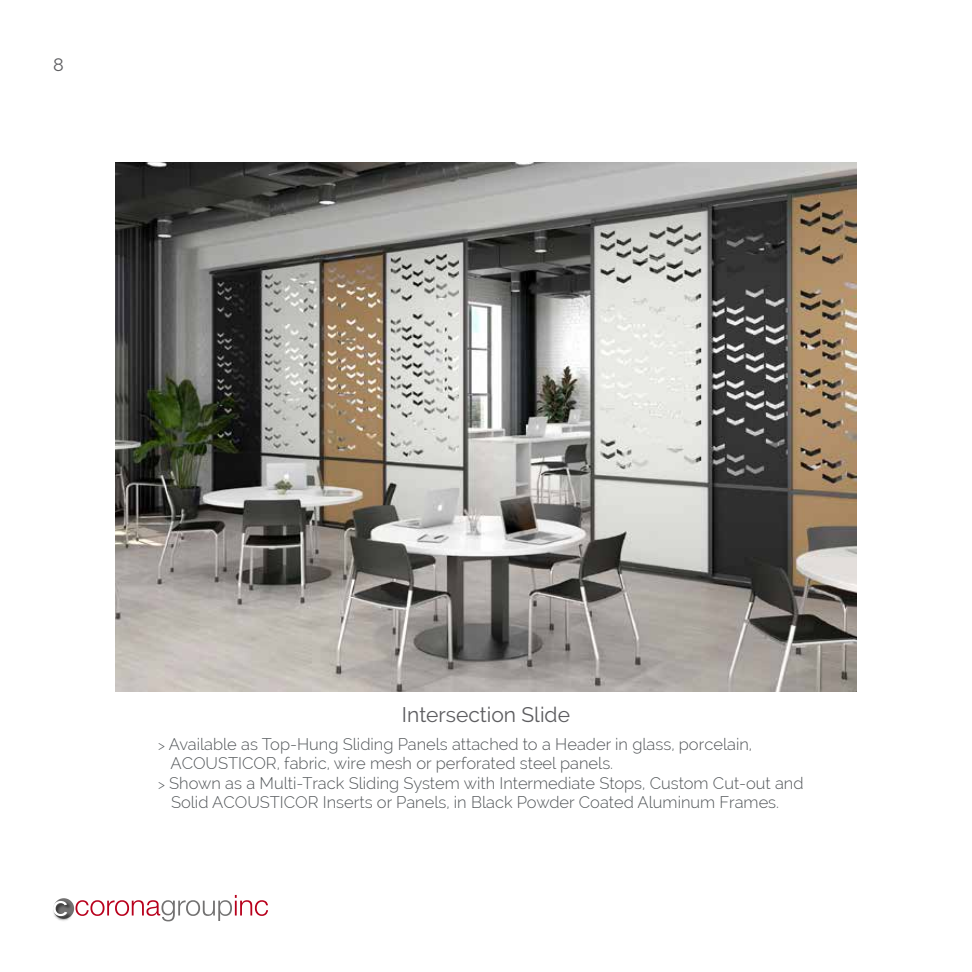
<style>
.page{position:relative;width:972px;height:972px;background:#fff}
.page>*{position:absolute;margin:0;border:0;box-sizing:border-box;transform-origin:0 0}
.t1{font:21px "Raleway";color:#5d5d60}
.t2{font:18px "Raleway";color:#5d5d60}
.t3{font:300 16.5px "Raleway";color:#53575a}
.s1{font-size:13.5px}
</style>
<div class="page">
<svg style="left:76px;top:895px;width:192px;height:26px"></svg>
<svg style="left:53px;top:898px;width:21px;height:21px"></svg>
<img style="left:54px;top:900px;width:19px;height:21px">
<svg style="left:53px;top:901px;width:14px;height:15px"></svg>
<img style="left:115px;top:162px;width:742px;height:529px">
<p class="t2" style="left:53px;top:54px;width:12px">8</p>
<p class="t1" style="left:402px;top:702px;width:170px">Intersection Slide</p>
<p class="t3" style="left:158px;top:734px;width:595px"><span class="s1">&gt;</span> Available as Top-Hung Sliding Panels attached to a Header in glass, porcelain,</p>
<p class="t3" style="left:171px;top:754px;width:444px">ACOUSTICOR, fabric, wire mesh or perforated steel panels.</p>
<p class="t3" style="left:158px;top:773px;width:647px"><span class="s1">&gt;</span> Shown as a Multi-Track Sliding System with Intermediate Stops, Custom Cut-out and</p>
<p class="t3" style="left:171px;top:793px;width:610px">Solid ACOUSTICOR Inserts or Panels, in Black Powder Coated Aluminum Frames.</p>
</div>
